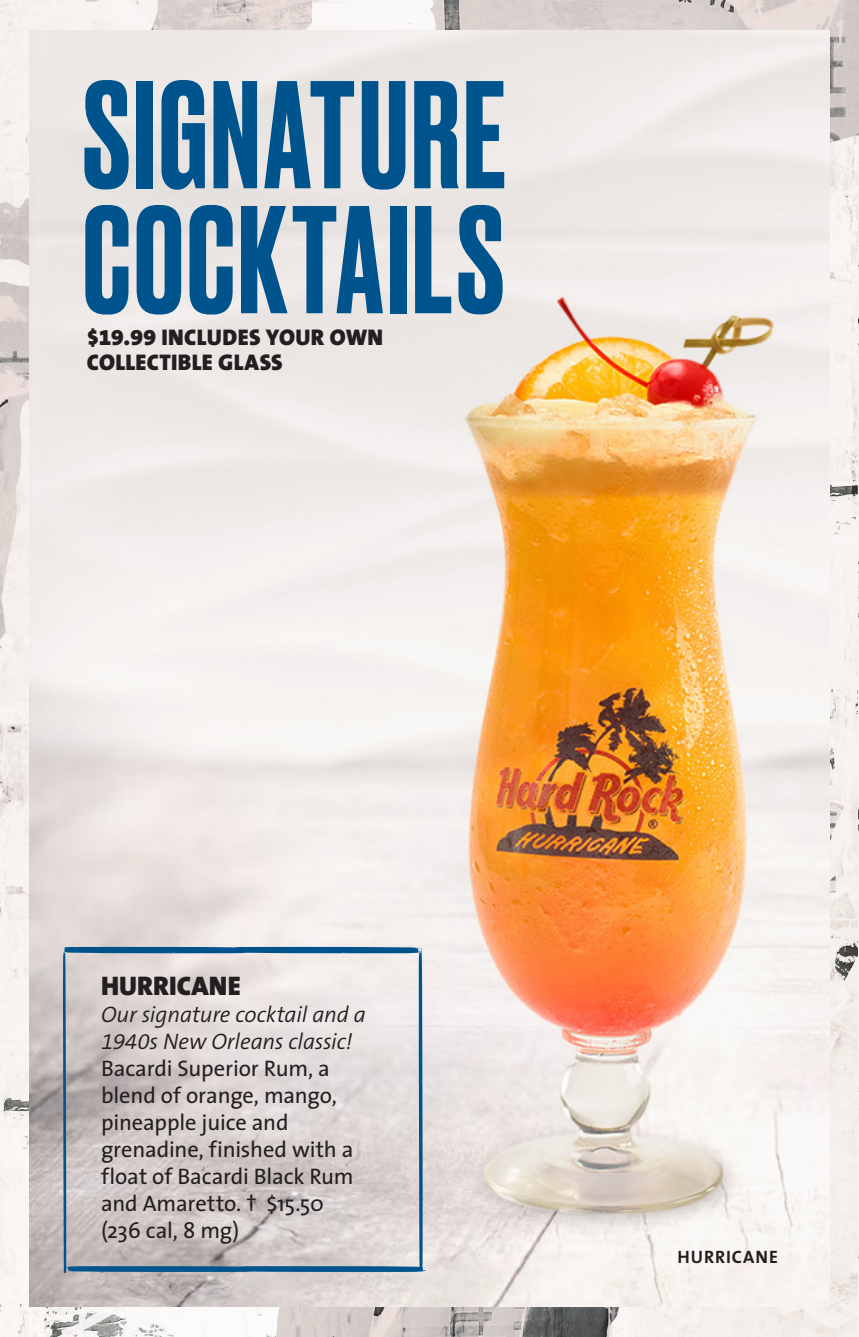
<style>
.page{position:relative;width:859px;height:1337px;background:#fff}
.page>*{position:absolute;margin:0;border:0;box-sizing:border-box;transform-origin:0 0}
.t1{font:500 144.22px/124.9px "Druk";letter-spacing:.02em;color:#00548e}
.t2{font:900 27px "The Sans B9";letter-spacing:.005em;color:#231f20}
.t3{font:900 22.72px/25.2px "The Sans B9";letter-spacing:.015em;color:#231f20}
.t4{font:22.5px/27px "The Sans Cafe Plain";letter-spacing:-.005em;color:#231f20}
.t5{font:700 18px "The Sans B7";letter-spacing:.05em;color:#231f20}
.s1{font-family:"The Sans B4";font-weight:300;font-style:italic}
</style>
<div class="page">
<img style="left:0;top:174px;width:859px;height:1162px">
<img style="left:408px;top:0;width:451px;height:174px">
<img style="left:204px;top:1306px;width:576px;height:30px">
<img style="left:0;top:0;width:377px;height:692px">
<img style="left:29px;top:30px;width:800px;height:1276px">
<svg style="left:63px;top:945px;width:364px;height:328px;background:#cecbcc"></svg>
<p class="t1" style="left:82px;top:65px;width:425px">SIGNATURE<br>COCKTAILS</p>
<p class="t3" style="left:87px;top:325px;width:298px">$19.99 INCLUDES YOUR OWN<br>COLLECTIBLE GLASS</p>
<p class="t2" style="left:101px;top:971px;width:141px">HURRICANE</p>
<p class="t4" style="left:101px;top:1000px;width:266px"><span class="s1">Our signature cocktail and a<br>1940s New Orleans classic!<br></span>Bacardi Superior Rum, a blend of orange, mango, pineapple juice and grenadine, finished with a float of Bacardi Black Rum and Amaretto. † $15.50 (236 cal, 8 mg)</p>
<p class="t5" style="left:677px;top:1247px;width:102px">HURRICANE</p>
</div>
